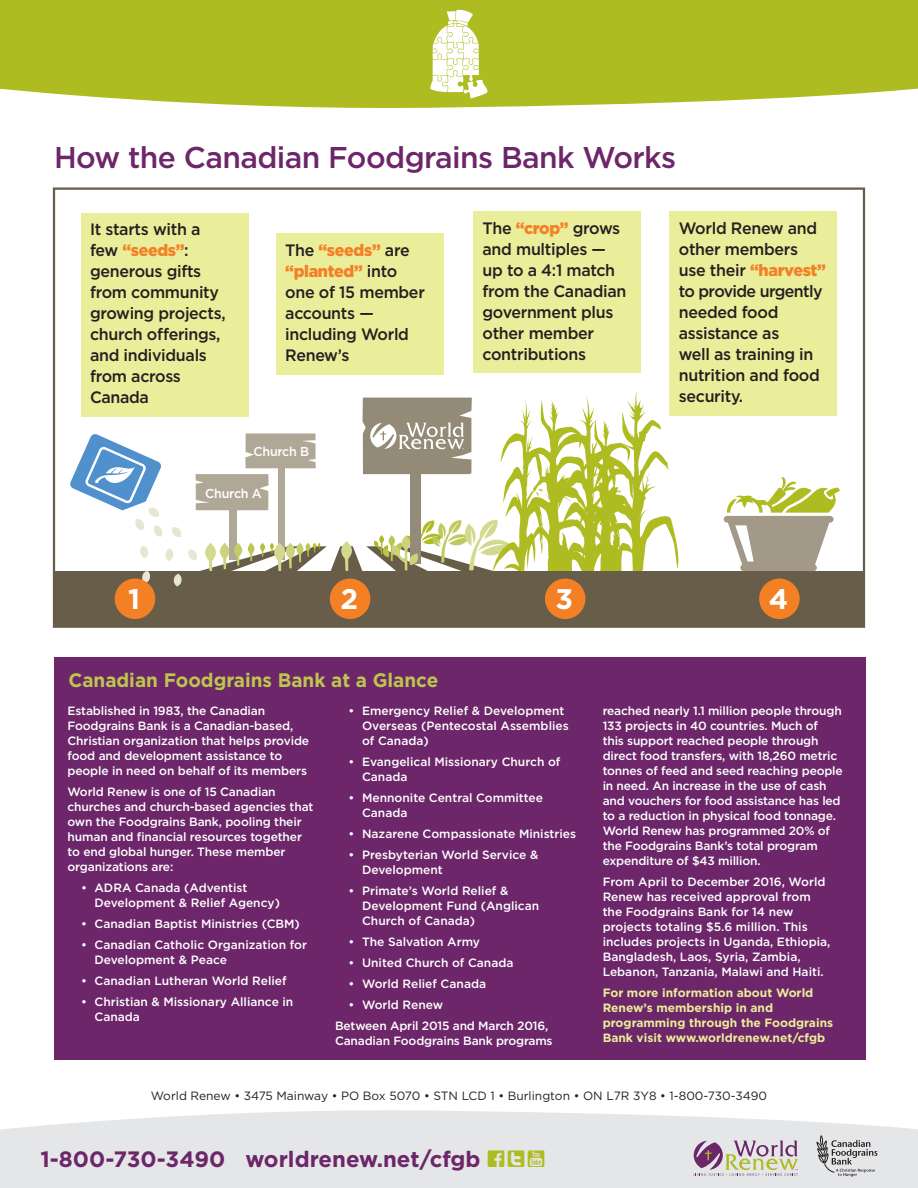
<style>
.page{position:relative;width:918px;height:1188px;background:#fff}
.page>*{position:absolute;margin:0;border:0;box-sizing:border-box;transform-origin:0 0}
.Subhead{font:500 30px "Gotham";letter-spacing:-.02em;color:#6c2669}
.t1{font:700 28.35px "Gotham";color:#fff}
.t2{font:700 22.2px "Gotham";color:#6c2669}
.No_Spacing{font:700 19.5px "Gotham";color:#bcc64e}
.Bodytext{font:500 16.5px/21px "Gotham";letter-spacing:-.02em;color:#231f20}
.Bodytext-2{font:500 12.9px "Gotham";letter-spacing:-.02em;color:#fff}
.No_Spacing-2{font:500 12px/15px "Gotham";letter-spacing:-.01em;color:#fff}
.No_Spacing-3{font:700 12px/15px "Gotham";color:#eaed99}
.t3{font:12px "Gotham";color:#231f20}
.s1{font-weight:900;color:#f48026}
.s2{font-family:"Social Icons Pro Set 1 Rounded";font-weight:400;font-size:24px;color:#aebc21}
</style>
<div class="page">
<div style="left:54px;top:657px;width:812px;height:403px;background:#6c2669"></div>
<div style="left:0;top:0;width:918px;height:108px;background:#aebc21"></div>
<svg style="left:0;top:1110px;width:918px;height:78px;background:#e7e8ea"></svg>
<svg style="left:816px;top:1135px;width:61px;height:42px;background:#c0c0c2"></svg>
<svg style="left:694px;top:1140px;width:104px;height:36px;background:#c3b4b6"></svg>
<div style="left:81px;top:213px;width:167px;height:204px;background:#eaed99"></div>
<div style="left:276px;top:234px;width:167px;height:141px;background:#eaed99"></div>
<div style="left:474px;top:212px;width:167px;height:162px;background:#eaed99"></div>
<div style="left:670px;top:212px;width:167px;height:204px;background:#eaed99"></div>
<div style="left:54px;top:571px;width:810px;height:56px;background:#685d49"></div>
<svg style="left:724px;top:477px;width:116px;height:94px"></svg>
<div style="left:115px;top:579px;width:40px;height:40px;background:#f48026;border-radius:50%"></div>
<div style="left:330px;top:579px;width:40px;height:40px;background:#f48026;border-radius:50%"></div>
<div style="left:545px;top:579px;width:40px;height:40px;background:#f48026;border-radius:50%"></div>
<div style="left:759px;top:579px;width:41px;height:40px;background:#f48026;border-radius:50%"></div>
<div style="left:53px;top:188px;width:812px;height:440px;border:2px solid #685d49"></div>
<svg style="left:70px;top:390px;width:608px;height:209px"></svg>
<img style="left:428px;top:9px;width:62px;height:90px">
<p class="Subhead" style="left:54px;top:137px;width:624px">How the Canadian Foodgrains Bank Works</p>
<p class="Bodytext" style="left:90px;top:219px;width:137px">It starts with a few <span class="s1">“seeds”</span>: generous gifts from community growing projects, church offerings, and individuals from across<br>Canada</p>
<p class="Bodytext" style="left:285px;top:239px;width:141px">The <span class="s1">“seeds”</span> are <span class="s1">“planted”</span> into one of 15 member accounts — including World<br>Renew’s</p>
<p class="Bodytext-2" style="left:254px;top:443px;width:57px">Church B</p>
<p class="Bodytext-2" style="left:205px;top:485px;width:58px">Church A</p>
<p class="Bodytext" style="left:483px;top:217px;width:145px">The <span class="s1">“crop”</span> grows and multiples — up to a 4:1 match from the Canadian government plus other member contributions</p>
<p class="Bodytext" style="left:679px;top:217px;width:149px">World Renew and other members use their <span class="s1">“harvest” </span>to provide urgently needed food assistance as<br>well as training in nutrition and food security.</p>
<p class="t1" style="left:128px;top:580px;width:13px">1</p>
<p class="t1" style="left:341px;top:580px;width:19px">2</p>
<p class="t1" style="left:556px;top:580px;width:19px">3</p>
<p class="t1" style="left:769px;top:580px;width:21px">4</p>
<p class="No_Spacing" style="left:68px;top:667px;width:371px">Canadian Foodgrains Bank at a Glance</p>
<p class="No_Spacing-2" style="left:68px;top:703px;width:243px">Established in 1983, the Canadian Foodgrains Bank is a Canadian-based, Christian organization that helps provide food and development assistance to people in need on behalf of its members</p>
<p class="No_Spacing-2" style="left:68px;top:784px;width:248px">World Renew is one of 15 Canadian churches and church-based agencies that own the Foodgrains Bank, pooling their human and financial resources together to end global hunger. These member organizations are:</p>
<p class="No_Spacing-2" style="left:94px;top:880px;width:187px;text-indent:-14px">• ADRA Canada (Adventist<br>Development &amp; Relief Agency)</p>
<p class="No_Spacing-2" style="left:81px;top:916px;width:220px">• Canadian Baptist Ministries (CBM)</p>
<p class="No_Spacing-2" style="left:94px;top:937px;width:214px;text-indent:-14px">• Canadian Catholic Organization for<br>Development &amp; Peace</p>
<p class="No_Spacing-2" style="left:81px;top:973px;width:207px">• Canadian Lutheran World Relief</p>
<p class="No_Spacing-2" style="left:94px;top:994px;width:200px;text-indent:-14px">• Christian &amp; Missionary Alliance in<br>Canada</p>
<p class="No_Spacing-2" style="left:362px;top:703px;width:208px;text-indent:-14px">• Emergency Relief &amp; Development<br>Overseas (Pentecostal Assemblies of Canada)</p>
<p class="No_Spacing-2" style="left:362px;top:754px;width:200px;text-indent:-14px">• Evangelical Missionary Church of<br>Canada</p>
<p class="No_Spacing-2" style="left:362px;top:790px;width:183px;text-indent:-14px">• Mennonite Central Committee<br>Canada</p>
<p class="No_Spacing-2" style="left:349px;top:826px;width:229px">• Nazarene Compassionate Ministries</p>
<p class="No_Spacing-2" style="left:362px;top:847px;width:178px;text-indent:-14px">• Presbyterian World Service &amp;<br>Development</p>
<p class="No_Spacing-2" style="left:362px;top:883px;width:179px;text-indent:-14px">• Primate’s World Relief &amp;<br>Development Fund (Anglican<br>Church of Canada)</p>
<p class="No_Spacing-2" style="left:349px;top:934px;width:133px">• The Salvation Army</p>
<p class="No_Spacing-2" style="left:349px;top:955px;width:166px">• United Church of Canada</p>
<p class="No_Spacing-2" style="left:349px;top:976px;width:139px">• World Relief Canada</p>
<p class="No_Spacing-2" style="left:349px;top:997px;width:96px">• World Renew</p>
<p class="No_Spacing-2" style="left:335px;top:1018px;width:219px">Between April 2015 and March 2016,<br>Canadian Foodgrains Bank programs</p>
<p class="No_Spacing-2" style="left:603px;top:703px;width:242px">reached nearly 1.1 million people through 133 projects in 40 countries. Much of<br>this support reached people through direct food transfers, with 18,260 metric tonnes of feed and seed reaching people in need. An increase in the use of cash and vouchers for food assistance has led to a reduction in physical food tonnage.<br>World Renew has programmed 20% of the Foodgrains Bank’s total program expenditure of $43 million.</p>
<p class="No_Spacing-2" style="left:603px;top:874px;width:229px">From April to December 2016, World Renew has received approval from the Foodgrains Bank for 14 new projects totaling $5.6 million. This includes projects in Uganda, Ethiopia, Bangladesh, Laos, Syria, Zambia, Lebanon, Tanzania, Malawi and Haiti.</p>
<p class="No_Spacing-3" style="left:603px;top:986px;width:232px">For more information about World Renew’s membership in and programming through the Foodgrains Bank visit www.worldrenew.net/cfgb</p>
<p class="t3" style="left:151px;top:1088px;width:618px">World Renew • 3475 Mainway • PO Box 5070 • STN LCD 1 • Burlington • ON L7R 3Y8 • 1-800-730-3490</p>
<p class="t2" style="left:40px;top:1144px;width:506px">1-800-730-3490 worldrenew.net/cfgb <span class="s2">ftY</span></p>
</div>
